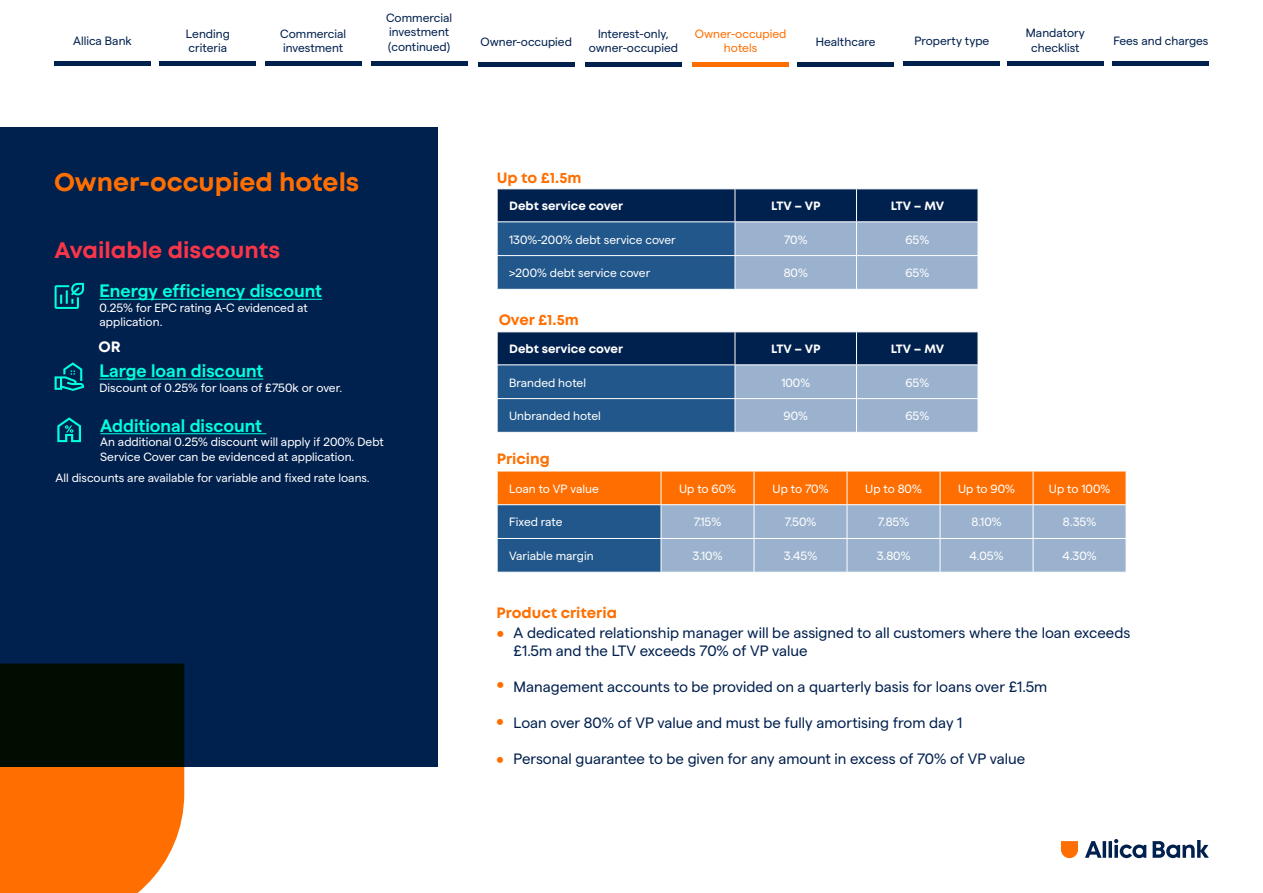
<style>
.page{position:relative;width:1263px;height:893px;background:#fff}
.page>*{position:absolute;margin:0;border:0;box-sizing:border-box;transform-origin:0 0}
.t1{font:700 25.5px "Mont";color:#ff6e00}
.t2{font:700 22.5px "Mont";color:#f93549}
.t3{font:600 18px "Matter SQ";color:#02ffdc}
.t4{font:15px/18px "Matter SQ";color:#00204e}
.t5{font:700 15px "Mont";color:#ff6e00}
.t6{font:15px "Matter SQ";color:#ff6e00}
.t7{font:700 15px "Mont";color:#fff}
.t8{font:12px/14.4px "Matter SQ";color:#fff}
.t9{font:12px/14.4px "Matter SQ";color:#00204e}
.t10{font:700 12px "Mont";color:#fff}
.t11{font:12px/14.4px "Matter SQ";color:#ff6e00;text-align:center}
</style>
<div class="page">
<div style="left:0;top:127px;width:437px;height:639px;background:#00204e"></div>
<svg style="left:1061px;top:841px;width:17px;height:17px"></svg>
<svg style="left:1085px;top:839px;width:61px;height:19px"></svg>
<svg style="left:1152px;top:840px;width:57px;height:18px"></svg>
<svg style="left:0;top:664px;width:184px;height:229px;background:#8c4708"></svg>
<svg style="left:498px;top:472px;width:628px;height:100px;background:#a78c7f"></svg>
<hr style="left:661px;top:471px;width:1px;height:33px;background:#fff">
<hr style="left:754px;top:471px;width:1px;height:33px;background:#fff">
<hr style="left:847px;top:471px;width:1px;height:33px;background:#fff">
<hr style="left:940px;top:471px;width:1px;height:33px;background:#fff">
<hr style="left:1033px;top:471px;width:1px;height:33px;background:#fff">
<hr style="left:497px;top:504px;width:164px;height:1px;background:#fff">
<hr style="left:661px;top:504px;width:93px;height:1px;background:#fff">
<hr style="left:661px;top:505px;width:1px;height:33px;background:#fff">
<hr style="left:754px;top:504px;width:93px;height:1px;background:#fff">
<hr style="left:754px;top:505px;width:1px;height:33px;background:#fff">
<hr style="left:847px;top:504px;width:93px;height:1px;background:#fff">
<hr style="left:847px;top:505px;width:1px;height:33px;background:#fff">
<hr style="left:940px;top:504px;width:93px;height:1px;background:#fff">
<hr style="left:940px;top:505px;width:1px;height:33px;background:#fff">
<hr style="left:1033px;top:504px;width:93px;height:1px;background:#fff">
<hr style="left:1033px;top:505px;width:1px;height:33px;background:#fff">
<hr style="left:497px;top:538px;width:164px;height:1px;background:#fff">
<hr style="left:661px;top:538px;width:93px;height:1px;background:#fff">
<hr style="left:661px;top:539px;width:1px;height:33px;background:#fff">
<hr style="left:754px;top:538px;width:93px;height:1px;background:#fff">
<hr style="left:754px;top:539px;width:1px;height:33px;background:#fff">
<hr style="left:847px;top:538px;width:93px;height:1px;background:#fff">
<hr style="left:847px;top:539px;width:1px;height:33px;background:#fff">
<hr style="left:940px;top:538px;width:93px;height:1px;background:#fff">
<hr style="left:940px;top:539px;width:1px;height:33px;background:#fff">
<hr style="left:1033px;top:538px;width:93px;height:1px;background:#fff">
<hr style="left:1033px;top:539px;width:1px;height:33px;background:#fff">
<svg style="left:498px;top:189px;width:480px;height:100px;background:#41658e"></svg>
<hr style="left:735px;top:189px;width:1px;height:32px;background:#fff">
<hr style="left:856px;top:189px;width:1px;height:32px;background:#fff">
<hr style="left:497px;top:221px;width:238px;height:1px;background:#fff">
<hr style="left:735px;top:221px;width:121px;height:1px;background:#fff">
<hr style="left:735px;top:222px;width:1px;height:33px;background:#fff">
<hr style="left:856px;top:221px;width:122px;height:1px;background:#fff">
<hr style="left:856px;top:222px;width:1px;height:33px;background:#fff">
<hr style="left:497px;top:255px;width:238px;height:1px;background:#fff">
<hr style="left:735px;top:255px;width:121px;height:1px;background:#fff">
<hr style="left:735px;top:256px;width:1px;height:33px;background:#fff">
<hr style="left:856px;top:255px;width:122px;height:1px;background:#fff">
<hr style="left:856px;top:256px;width:1px;height:33px;background:#fff">
<svg style="left:498px;top:332px;width:480px;height:100px;background:#42658e"></svg>
<hr style="left:735px;top:332px;width:1px;height:32px;background:#fff">
<hr style="left:856px;top:332px;width:1px;height:32px;background:#fff">
<hr style="left:497px;top:364px;width:238px;height:1px;background:#fff">
<hr style="left:735px;top:364px;width:121px;height:1px;background:#fff">
<hr style="left:735px;top:365px;width:1px;height:33px;background:#fff">
<hr style="left:856px;top:364px;width:122px;height:1px;background:#fff">
<hr style="left:856px;top:365px;width:1px;height:33px;background:#fff">
<hr style="left:497px;top:398px;width:238px;height:1px;background:#fff">
<hr style="left:735px;top:398px;width:121px;height:1px;background:#fff">
<hr style="left:735px;top:399px;width:1px;height:33px;background:#fff">
<hr style="left:856px;top:398px;width:122px;height:1px;background:#fff">
<hr style="left:856px;top:399px;width:1px;height:33px;background:#fff">
<hr style="left:100px;top:299px;width:222px;height:1px;background:#02ffdc">
<hr style="left:100px;top:379px;width:163px;height:1px;background:#02ffdc">
<svg style="left:55px;top:283px;width:29px;height:26px"></svg>
<svg style="left:55px;top:362px;width:29px;height:29px"></svg>
<hr style="left:100px;top:433px;width:166px;height:1px;background:#02ffdc">
<svg style="left:57px;top:417px;width:24px;height:25px"></svg>
<hr style="left:55px;top:62px;width:96px;height:4px;background:#00204e">
<hr style="left:478px;top:62px;width:96px;height:4px;background:#00204e">
<hr style="left:265px;top:62px;width:96px;height:4px;background:#00204e">
<hr style="left:904px;top:62px;width:96px;height:4px;background:#00204e">
<hr style="left:160px;top:62px;width:96px;height:4px;background:#00204e">
<hr style="left:798px;top:62px;width:96px;height:4px;background:#00204e">
<hr style="left:1007px;top:62px;width:96px;height:4px;background:#00204e">
<hr style="left:1113px;top:62px;width:96px;height:4px;background:#00204e">
<hr style="left:693px;top:62px;width:96px;height:4px;background:#ff6e00">
<hr style="left:585px;top:62px;width:96px;height:4px;background:#00204e">
<hr style="left:371px;top:62px;width:96px;height:4px;background:#00204e">
<p class="t9" style="left:386px;top:10px;width:68px">Commercial investment (continued)</p>
<p class="t9" style="left:186px;top:25px;width:45px">Lending criteria</p>
<p class="t9" style="left:816px;top:33px;width:61px">Healthcare</p>
<p class="t9" style="left:1026px;top:25px;width:60px;text-align:center">Mandatory checklist</p>
<p class="t9" style="left:1113px;top:33px;width:96px">Fees and charges</p>
<p class="t9" style="left:280px;top:25px;width:68px">Commercial investment</p>
<p class="t9" style="left:914px;top:33px;width:76px">Property type</p>
<p class="t9" style="left:589px;top:25px;width:91px;text-align:center">Interest-only, owner-occupied</p>
<p class="t11" style="left:695px;top:25px;width:93px">Owner-occupied hotels</p>
<p class="t9" style="left:73px;top:33px;width:60px">Allica Bank</p>
<p class="t9" style="left:480px;top:33px;width:93px">Owner-occupied</p>
<h1 class="t1" style="left:54px;top:165px;width:307px">Owner-occupied hotels</h1>
<h2 class="t2" style="left:55px;top:235px;width:227px">Available discounts</h2>
<h3 class="t3" style="left:100px;top:278px;width:224px">Energy efficiency discount</h3>
<p class="t8" style="left:100px;top:299px;width:210px">0.25% for EPC rating A-C evidenced at application.</p>
<h3 class="t3" style="left:100px;top:358px;width:165px">Large loan discount</h3>
<p class="t8" style="left:100px;top:379px;width:244px">Discount of 0.25% for loans of £750k or over.</p>
<p class="t7" style="left:99px;top:337px;width:24px">OR</p>
<h3 class="t3" style="left:100px;top:412px;width:163px">Additional discount</h3>
<p class="t8" style="left:100px;top:434px;width:285px">An additional 0.25% discount will apply if 200% Debt<br>Service Cover can be evidenced at application.</p>
<p class="t8" style="left:56px;top:470px;width:316px">All discounts are available for variable and fixed rate loans.</p>
<p class="t5" style="left:497px;top:168px;width:86px">Up to £1.5m</p>
<p class="t10" style="left:509px;top:198px;width:115px">Debt service cover</p>
<p class="t10" style="left:771px;top:198px;width:51px">LTV – VP</p>
<p class="t10" style="left:891px;top:198px;width:55px">LTV – MV</p>
<p class="t8" style="left:509px;top:231px;width:168px">130%-200% debt service cover</p>
<p class="t8" style="left:784px;top:231px;width:25px">70%</p>
<p class="t8" style="left:905px;top:231px;width:25px">65%</p>
<p class="t8" style="left:509px;top:265px;width:143px">&gt;200% debt service cover</p>
<p class="t8" style="left:784px;top:265px;width:26px">80%</p>
<p class="t8" style="left:905px;top:265px;width:25px">65%</p>
<p class="t5" style="left:499px;top:310px;width:82px">Over £1.5m</p>
<p class="t10" style="left:509px;top:341px;width:115px">Debt service cover</p>
<p class="t10" style="left:771px;top:341px;width:51px">LTV – VP</p>
<p class="t10" style="left:891px;top:341px;width:55px">LTV – MV</p>
<p class="t8" style="left:509px;top:374px;width:78px">Branded hotel</p>
<p class="t8" style="left:781px;top:374px;width:30px">100%</p>
<p class="t8" style="left:905px;top:374px;width:25px">65%</p>
<p class="t8" style="left:509px;top:408px;width:93px">Unbranded hotel</p>
<p class="t8" style="left:783px;top:408px;width:26px">90%</p>
<p class="t8" style="left:905px;top:408px;width:25px">65%</p>
<p class="t5" style="left:497px;top:449px;width:55px">Pricing</p>
<p class="t8" style="left:509px;top:480px;width:91px">Loan to VP value</p>
<p class="t8" style="left:679px;top:480px;width:58px">Up to 60%</p>
<p class="t8" style="left:773px;top:480px;width:57px">Up to 70%</p>
<p class="t8" style="left:865px;top:480px;width:58px">Up to 80%</p>
<p class="t8" style="left:958px;top:480px;width:58px">Up to 90%</p>
<p class="t8" style="left:1049px;top:480px;width:63px">Up to 100%</p>
<p class="t8" style="left:509px;top:514px;width:55px">Fixed rate</p>
<p class="t8" style="left:694px;top:514px;width:29px">7.15%</p>
<p class="t8" style="left:785px;top:514px;width:33px">7.50%</p>
<p class="t8" style="left:878px;top:514px;width:33px">7.85%</p>
<p class="t8" style="left:972px;top:514px;width:31px">8.10%</p>
<p class="t8" style="left:1063px;top:514px;width:35px">8.35%</p>
<p class="t8" style="left:509px;top:548px;width:86px">Variable margin</p>
<p class="t8" style="left:693px;top:548px;width:31px">3.10%</p>
<p class="t8" style="left:784px;top:548px;width:35px">3.45%</p>
<p class="t8" style="left:877px;top:548px;width:35px">3.80%</p>
<p class="t8" style="left:969px;top:548px;width:35px">4.05%</p>
<p class="t8" style="left:1062px;top:548px;width:35px">4.30%</p>
<p class="t5" style="left:497px;top:603px;width:122px">Product criteria</p>
<p class="t6" style="left:497px;top:622px;width:9px">•</p>
<p class="t6" style="left:497px;top:673px;width:9px">•</p>
<p class="t6" style="left:497px;top:710px;width:9px">•</p>
<p class="t6" style="left:497px;top:747px;width:9px">•</p>
<p class="t4" style="left:514px;top:623px;width:618px">A dedicated relationship manager will be assigned to all customers where the loan exceeds £1.5m and the LTV exceeds 70% of VP value</p>
<p class="t4" style="left:514px;top:677px;width:535px">Management accounts to be provided on a quarterly basis for loans over £1.5m</p>
<p class="t4" style="left:514px;top:713px;width:450px">Loan over 80% of VP value and must be fully amortising from day 1</p>
<p class="t4" style="left:514px;top:749px;width:513px">Personal guarantee to be given for any amount in excess of 70% of VP value</p>
</div>
